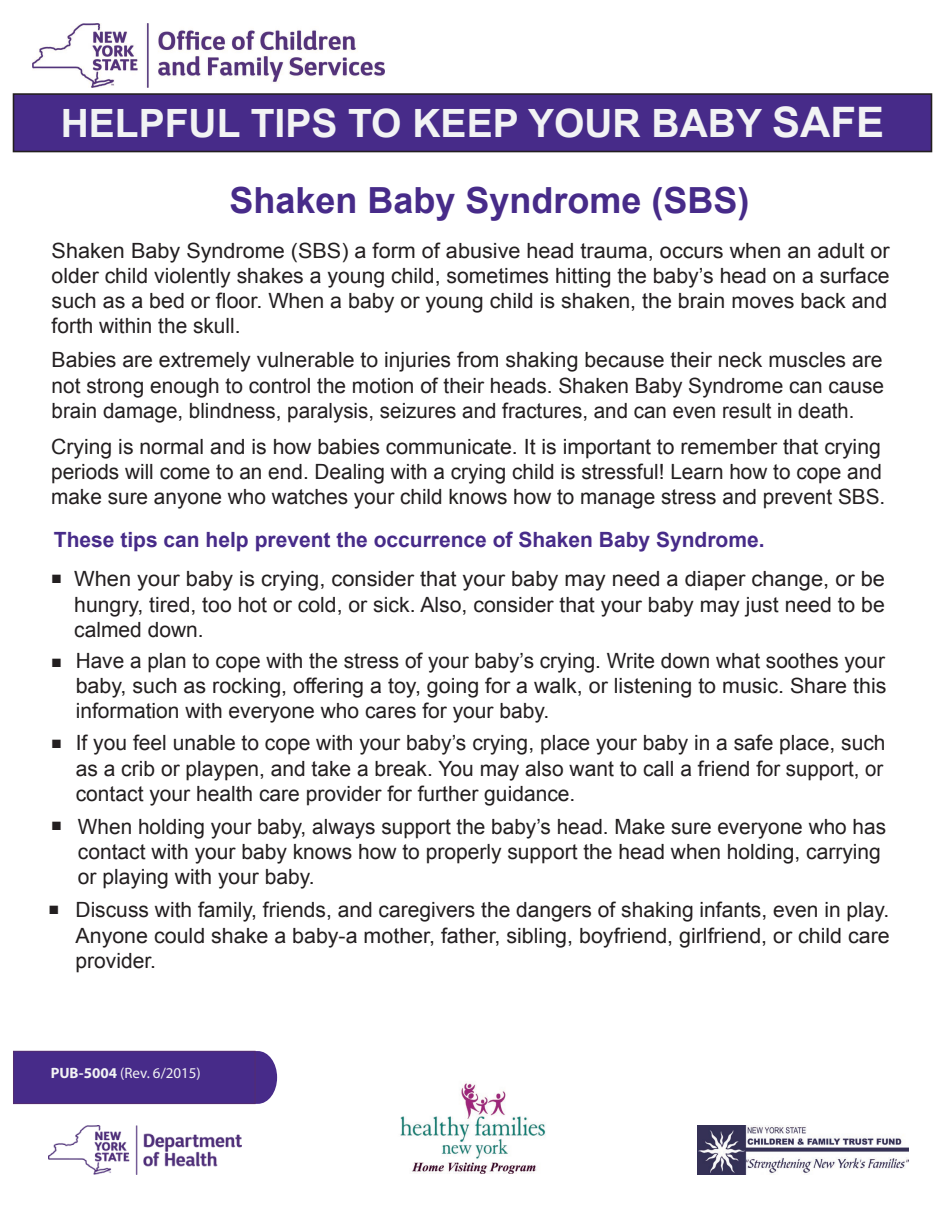
<style>
.page{position:relative;width:945px;height:1215px;background:#fff}
.page>*{position:absolute;margin:0;border:0;box-sizing:border-box;transform-origin:0 0}
.t1{font:700 39px "Arial";color:#f2f3f4}
.t2{font:700 36px "Arial";color:#472b89}
.t3{font:21px/25.2px "Arial";color:#231f20;text-align:justify}
.t4{font:21px/25.2px "Arial";color:#231f20;text-align:justify;scale:1.04 1}
.t5{font:700 21px "Arial";color:#472b89}
.t6{font:18px "Arial";color:#231f20}
.t7{font:15px "Myriad Pro";color:#f2f3f4}
.s1{font-size:42px}
.s2{font-weight:700}
</style>
<div class="page">
<div style="left:13px;top:93px;width:919px;height:59px;background:#472b89;border:2px solid #231f20"></div>
<img style="left:400px;top:1083px;width:146px;height:91px">
<img style="left:697px;top:1126px;width:211px;height:48px">
<img style="left:49px;top:1126px;width:193px;height:49px">
<img style="left:32px;top:23px;width:353px;height:64px">
<svg style="left:256px;top:1051px;width:21px;height:53px"></svg>
<div style="left:13px;top:1051px;width:243px;height:53px;background:#472b89;border:1px solid #532d71"></div>
<h1 class="t1" style="left:61px;top:98px;width:825px">HELPFUL TIPS TO KEEP YOUR BABY <span class="s1">SAFE</span></h1>
<h2 class="t2" style="left:229px;top:176px;width:522px">Shaken Baby Syndrome (SBS)</h2>
<p class="t3" style="left:52px;top:238px;width:839px">Shaken Baby Syndrome (SBS) a form of abusive head trauma, occurs when an adult or older child violently shakes a young child, sometimes hitting the baby’s head on a surface such as a bed or floor. When a baby or young child is shaken, the brain moves back and forth within the skull.</p>
<p class="t3" style="left:52px;top:348px;width:834px">Babies are extremely vulnerable to injuries from shaking because their neck muscles are not strong enough to control the motion of their heads. Shaken Baby Syndrome can cause brain damage, blindness, paralysis, seizures and fractures, and can even result in death.</p>
<p class="t3" style="left:51px;top:434px;width:836px;text-align:left">Crying is normal and is how babies communicate. It is important to remember that crying periods will come to an end. Dealing with a crying child is stressful! Learn how to cope and make sure anyone who watches your child knows how to manage stress and prevent SBS.</p>
<p class="t5" style="left:54px;top:526px;width:712px">These tips can help prevent the occurrence of Shaken Baby Syndrome.</p>
<p class="t6" style="left:51px;top:565px;width:12px">■</p>
<p class="t6" style="left:51px;top:649px;width:12px">■</p>
<p class="t6" style="left:51px;top:730px;width:12px">■</p>
<p class="t6" style="left:51px;top:812px;width:12px">■</p>
<p class="t6" style="left:49px;top:896px;width:12px">■</p>
<p class="t4" style="left:74px;top:567px;width:781px">When your baby is crying, consider that your baby may need a diaper change, or be hungry, tired, too hot or cold, or sick. Also, consider that your baby may just need to be calmed down.</p>
<p class="t3" style="left:76px;top:648px;width:812px">Have a plan to cope with the stress of your baby’s crying. Write down what soothes your baby, such as rocking, offering a toy, going for a walk, or listening to music. Share this information with everyone who cares for your baby.</p>
<p class="t3" style="left:76px;top:731px;width:811px">If you feel unable to cope with your baby’s crying, place your baby in a safe place, such as a crib or playpen, and take a break. You may also want to call a friend for support, or contact your health care provider for further guidance.</p>
<p class="t3" style="left:78px;top:814px;width:810px;text-align:left">When holding your baby, always support the baby’s head. Make sure everyone who has contact with your baby knows how to properly support the head when holding, carrying or playing with your baby.</p>
<p class="t3" style="left:76px;top:898px;width:816px">Discuss with family, friends, and caregivers the dangers of shaking infants, even in play.<br>Anyone could shake a baby-a mother, father, sibling, boyfriend, girlfriend, or child care provider.</p>
<p class="t7" style="left:51px;top:1064px;width:152px"><span class="s2">PUB-5004</span> (Rev. 6/2015)</p>
</div>
